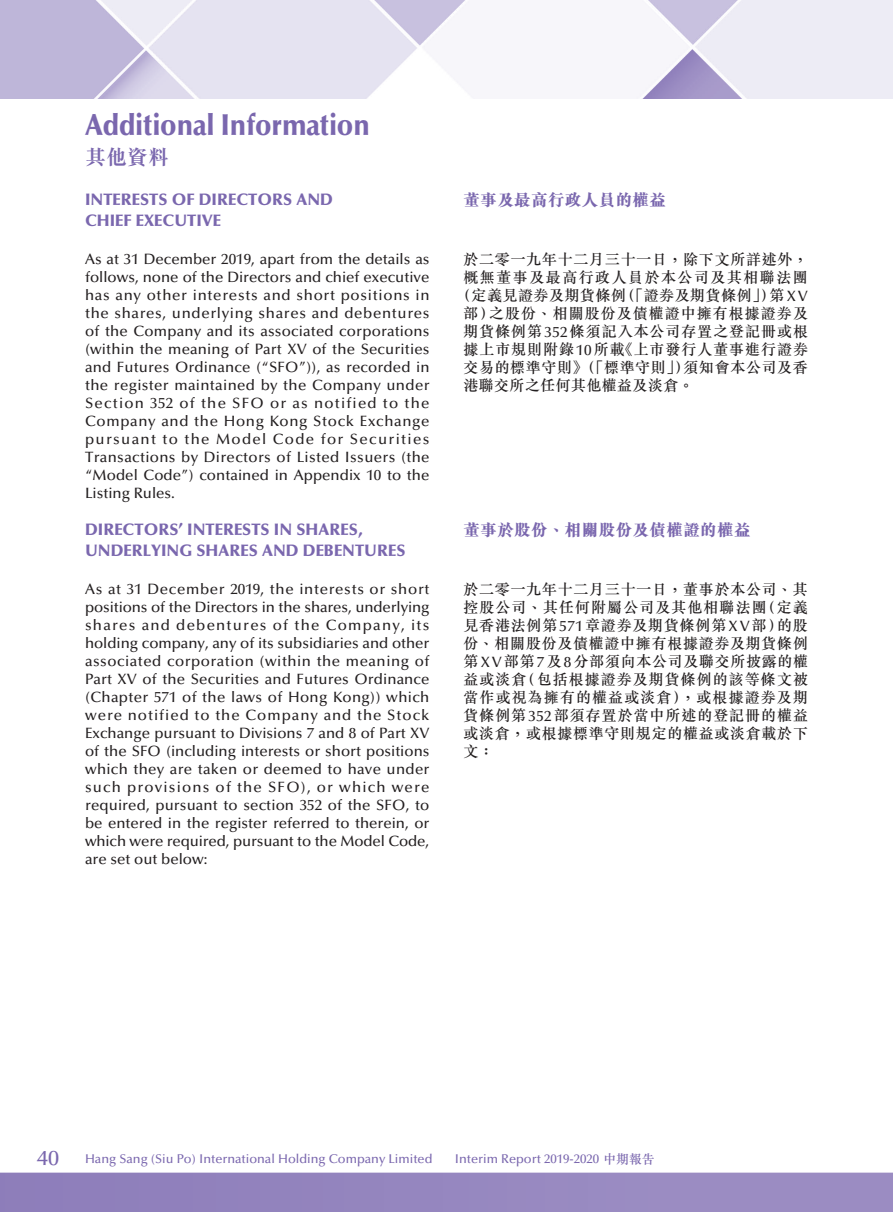
<style>
.page{position:relative;width:893px;height:1212px;background:#fff}
.page>*{position:absolute;margin:0;border:0;box-sizing:border-box;transform-origin:0 0}
.t1{font:900 30px "Optima LT Std";color:#7a67ae;scale:.9 1}
.t2{font:700 21px "M Sung HK";color:#7a67ae}
.t3{font:900 16.5px/21px "Optima LT Std";color:#7a67ae}
.t4{font:800 16.5px "M Sung HK";letter-spacing:.025em;color:#7a67ae}
.t5{font:500 15px/18px "Optima LT Std";color:#231f20;text-align:justify}
.t6{font:500 15px/18px "M Sung HK";letter-spacing:.06em;color:#231f20;text-align:justify}
.t7{font:500 15px "M Sung HK";letter-spacing:.035em;color:#231f20}
.t8{font:500 15px "M Sung HK";letter-spacing:.04em;color:#231f20}
.t9{font:500 15px "M Sung HK";letter-spacing:.1em;color:#231f20}
.t10{font:500 15px "M Sung HK";letter-spacing:.025em;color:#231f20}
.t11{font:500 12.75px "Optima LT Std";color:#7a67ae}
.s1{font-family:"Optima LT Std"}
.s2{font-size:21px}
.s3{font-family:"M Sung HK"}
</style>
<div class="page">
<img style="left:0;top:0;width:893px;height:99px">
<h1 class="t1" style="left:85px;top:108px;width:318px">Additional Information</h1>
<h2 class="t2" style="left:85px;top:143px;width:85px">其他資料</h2>
<p class="t3" style="left:85px;top:189px;width:250px">INTERESTS OF DIRECTORS AND<br>CHIEF EXECUTIVE</p>
<p class="t5" style="left:85px;top:250px;width:346px">As at 31 December 2019, apart from the details as follows, none of the Directors and chief executive has any other interests and short positions in the shares, underlying shares and debentures of the Company and its associated corporations (within the meaning of Part XV of the Securities and Futures Ordinance (“SFO”)), as recorded in the register maintained by the Company under Section 352 of the SFO or as notified to the Company and the Hong Kong Stock Exchange pursuant to the Model Code for Securities Transactions by Directors of Listed Issuers (the “Model Code”) contained in Appendix 10 to the Listing Rules.</p>
<p class="t3" style="left:85px;top:519px;width:322px">DIRECTORS’ INTERESTS IN SHARES,<br>UNDERLYING SHARES AND DEBENTURES</p>
<p class="t5" style="left:85px;top:580px;width:346px">As at 31 December 2019, the interests or short positions of the Directors in the shares, underlying shares and debentures of the Company, its holding company, any of its subsidiaries and other associated corporation (within the meaning of Part XV of the Securities and Futures Ordinance (Chapter 571 of the laws of Hong Kong)) which were notified to the Company and the Stock Exchange pursuant to Divisions 7 and 8 of Part XV of the SFO (including interests or short positions which they are taken or deemed to have under such provisions of the SFO), or which were required, pursuant to section 352 of the SFO, to be entered in the register referred to therein, or which were required, pursuant to the Model Code, are set out below:</p>
<p class="t4" style="left:463px;top:189px;width:204px">董事及最高行政人員的權益</p>
<p class="t6" style="left:463px;top:250px;width:346px">於二零一九年十二月三十一日，除下文所詳述外，</p>
<p class="t9" style="left:463px;top:267px;width:346px">概無董事及最高行政人員於本公司及其相聯法團</p>
<p class="t7" style="left:456px;top:285px;width:353px">（定義見證券及期貨條例（「證券及期貨條例」）第<span class="s1">XV</span></p>
<p class="t6" style="left:463px;top:304px;width:346px">部）之股份、相關股份及債權證中擁有根據證券及</p>
<p class="t6" style="left:463px;top:322px;width:346px">期貨條例第<span class="s1">352</span>條須記入本公司存置之登記冊或根</p>
<p class="t6" style="left:463px;top:340px;width:346px">據上市規則附錄<span class="s1">10</span>所載《上市發行人董事進行證券</p>
<p class="t8" style="left:463px;top:357px;width:346px">交易的標準守則》（「標準守則」）須知會本公司及香</p>
<p class="t10" style="left:463px;top:375px;width:232px">港聯交所之任何其他權益及淡倉。</p>
<p class="t4" style="left:463px;top:519px;width:289px">董事於股份、相關股份及債權證的權益</p>
<p class="t6" style="left:463px;top:580px;width:346px">於二零一九年十二月三十一日，董事於本公司、其控股公司、其任何附屬公司及其他相聯法團（定義見香港法例第<span class="s1">571</span>章證券及期貨條例第<span class="s1">XV</span>部）的股份、相關股份及債權證中擁有根據證券及期貨條例第<span class="s1">XV</span>部第<span class="s1">7</span>及<span class="s1">8</span>分部須向本公司及聯交所披露的權益或淡倉（包括根據證券及期貨條例的該等條文被當作或視為擁有的權益或淡倉），或根據證券及期貨條例第<span class="s1">352</span>部須存置於當中所述的登記冊的權益或淡倉，或根據標準守則規定的權益或淡倉載於下文：</p>
<p class="t11" style="left:37px;top:1152px;width:397px"><span class="s2">40</span> Hang Sang (Siu Po) International Holding Company Limited</p>
<p class="t11" style="left:455px;top:1152px;width:201px">Interim Report 2019-2020 <span class="s3">中期報告</span></p>
</div>
